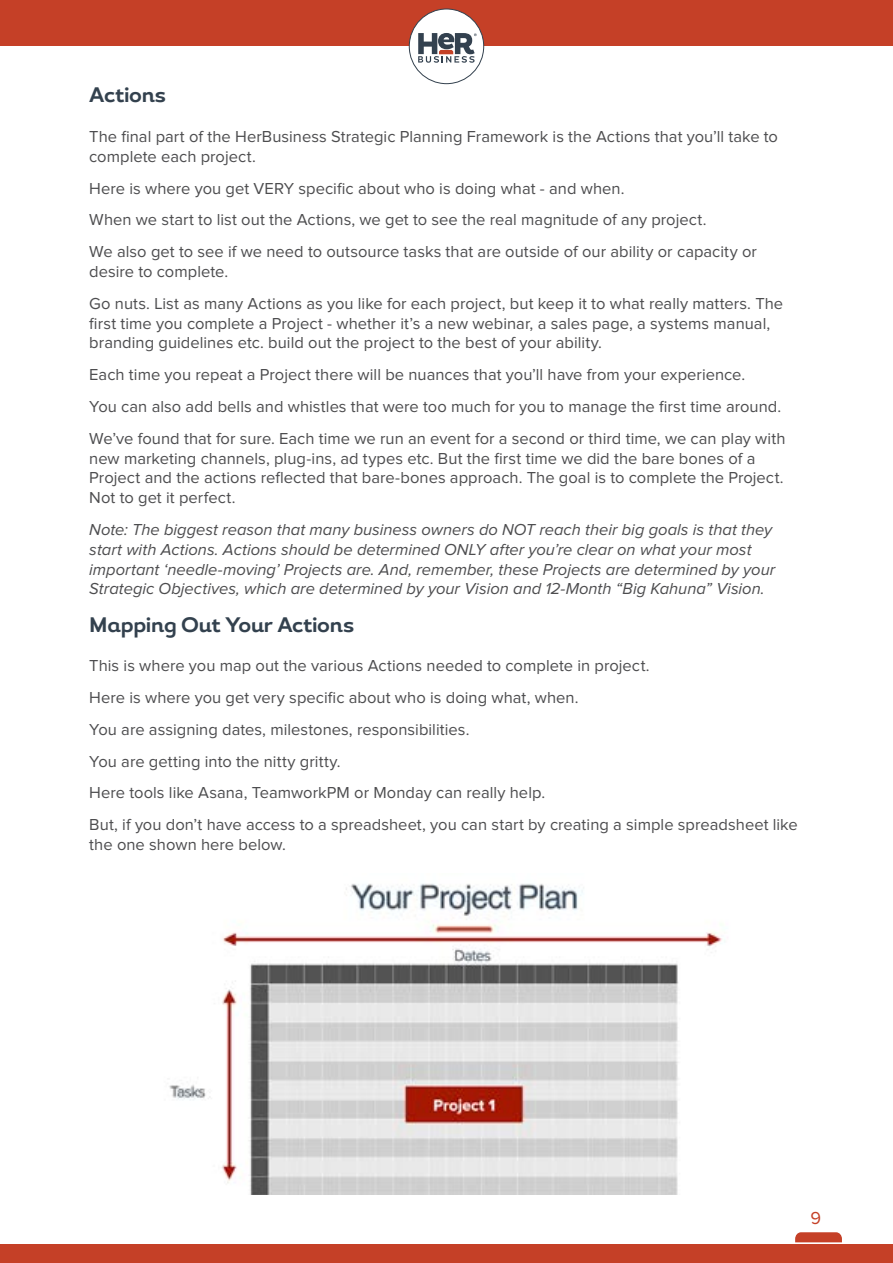
<style>
.page{position:relative;width:893px;height:1263px;background:#fff}
.page>*{position:absolute;margin:0;border:0;box-sizing:border-box;transform-origin:0 0}
.t1{font:700 21px "Magallanes";letter-spacing:-.015em;color:#33414e}
.t2{font:18px "Proxima Nova";color:#c54027}
.t3{font:16.5px/31.8px "Proxima Nova";color:#4d4d4f}
.t4{font:italic 16.5px/19.8px "Proxima Nova";color:#4d4d4f}
</style>
<div class="page">
<div style="left:0;top:0;width:893px;height:46px;background:#c54027"></div>
<svg style="left:795px;top:1232px;width:47px;height:10px"></svg>
<div style="left:0;top:1244px;width:893px;height:19px;background:#c54027"></div>
<div style="left:409px;top:9px;width:75px;height:75px;background:#fff;border-radius:50%"></div>
<svg style="left:418px;top:33px;width:59px;height:30px"></svg>
<div style="left:409px;top:9px;width:75px;height:75px;border:1px solid #33414e;border-radius:50%"></div>
<img style="left:169px;top:883px;width:556px;height:311px">
<p class="t1" style="left:89px;top:82px;width:78px">Actions</p>
<p class="t3" style="left:89px;top:127px;width:690px;line-height:19.8px">The final part of the HerBusiness Strategic Planning Framework is the Actions that you’ll take to complete each project.</p>
<p class="t3" style="left:89px;top:173px;width:669px">Here is where you get VERY specific about who is doing what - and when.<br>When we start to list out the Actions, we get to see the real magnitude of any project.<br>We also get to see if we need to outsource tasks that are outside of our ability or capacity or</p>
<p class="t3" style="left:89px;top:256px;width:695px">desire to complete.<br>Go nuts. List as many Actions as you like for each project, but keep it to what really matters. The</p>
<p class="t3" style="left:89px;top:314px;width:682px;line-height:19.8px">first time you complete a Project - whether it’s a new webinar, a sales page, a systems manual, branding guidelines etc. build out the project to the best of your ability.</p>
<p class="t3" style="left:89px;top:359px;width:698px">Each time you repeat a Project there will be nuances that you’ll have from your experience.<br>You can also add bells and whistles that were too much for you to manage the first time around.<br>We’ve found that for sure. Each time we run an event for a second or third time, we can play with</p>
<p class="t3" style="left:89px;top:449px;width:696px;line-height:19.8px">new marketing channels, plug-ins, ad types etc. But the first time we did the bare bones of a<br>Project and the actions reflected that bare-bones approach. The goal is to complete the Project.<br>Not to get it perfect.</p>
<p class="t4" style="left:89px;top:520px;width:687px">Note: The biggest reason that many business owners do NOT reach their big goals is that they start with Actions. Actions should be determined ONLY after you’re clear on what your most important ‘needle-moving’ Projects are. And, remember, these Projects are determined by your Strategic Objectives, which are determined by your Vision and 12-Month “Big Kahuna” Vision.</p>
<p class="t1" style="left:89px;top:611px;width:266px">Mapping Out Your Actions</p>
<p class="t3" style="left:89px;top:650px;width:710px">This is where you map out the various Actions needed to complete in project.<br>Here is where you get very specific about who is doing what, when.<br>You are assigning dates, milestones, responsibilities.<br>You are getting into the nitty gritty.<br>Here tools like Asana, TeamworkPM or Monday can really help.<br>But, if you don’t have access to a spreadsheet, you can start by creating a simple spreadsheet like</p>
<p class="t3" style="left:89px;top:829px;width:198px">the one shown here below.</p>
<p class="t2" style="left:810px;top:1209px;width:12px">9</p>
</div>
